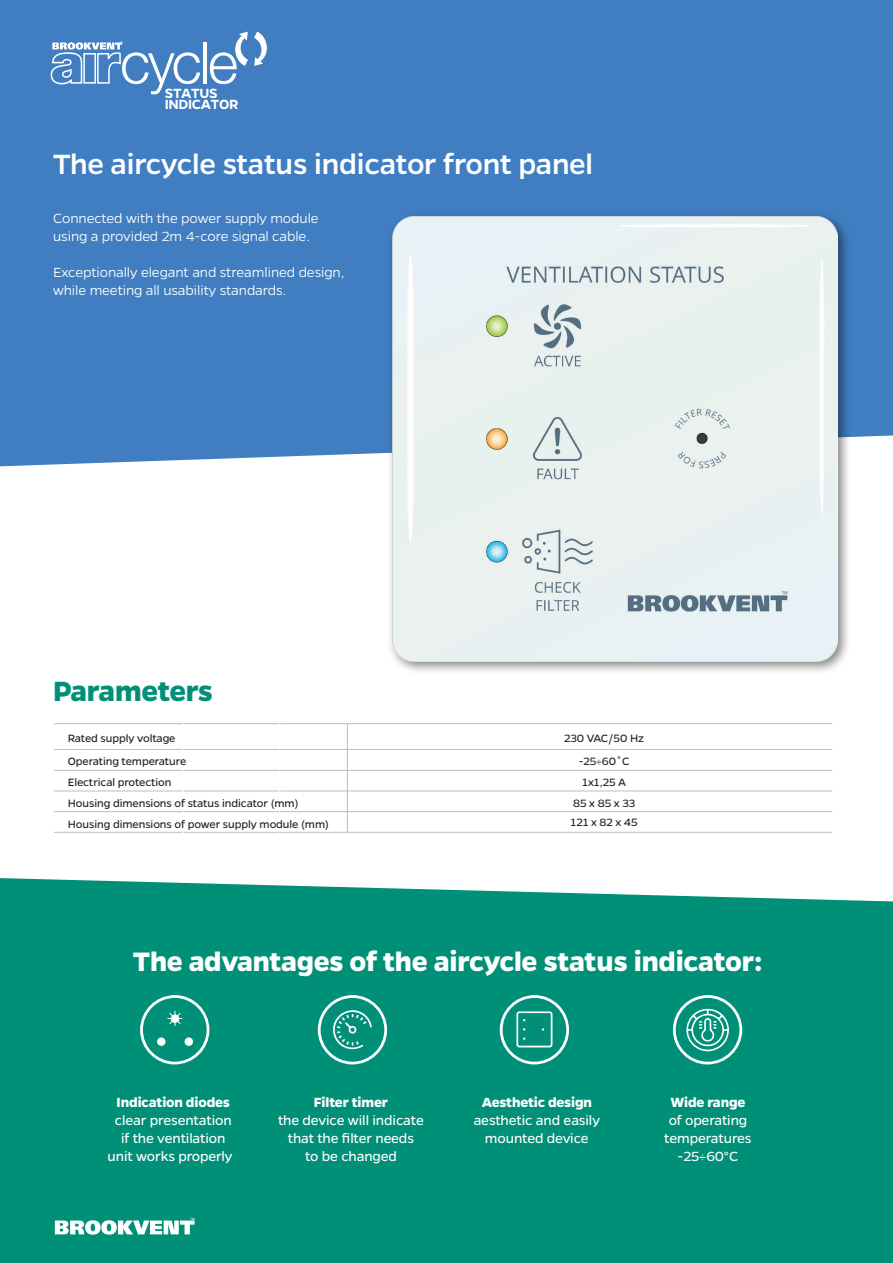
<style>
.page{position:relative;width:893px;height:1263px;background:#fff}
.page>*{position:absolute;margin:0;border:0;box-sizing:border-box;transform-origin:0 0}
.t1{font:500 31.5px "Gentona";letter-spacing:-.01em;color:#fff}
.t2{font:700 31.5px "Gentona";letter-spacing:-.01em;color:#009077}
.t3{font:700 30.15px "Gentona";letter-spacing:-.01em;color:#fff}
.t4{font:600 15.15px/10.9px "Gentona";letter-spacing:-.02em;color:#fff}
.t5{font:15px/18px "Gentona";letter-spacing:-.01em;color:#fff;text-align:center}
.t6{font:300 15px/18px "Gentona";letter-spacing:-.01em;color:#fff}
.t7{font:700 15px "Gentona";letter-spacing:-.01em;color:#fff}
.t8{font:12px/21px "Gentona";letter-spacing:-.01em;color:#231f20}
</style>
<div class="page">
<div style="left:0;top:878px;width:893px;height:385px;background:#009077"></div>
<hr style="left:54px;top:723px;width:128px;height:1px;background:#bbbdbd">
<hr style="left:347px;top:724px;width:1px;height:108px;background:#bbbdbd">
<hr style="left:54px;top:749px;width:128px;height:1px;background:#bbbdbd">
<hr style="left:54px;top:770px;width:128px;height:1px;background:#bbbdbd">
<hr style="left:54px;top:790px;width:128px;height:1px;background:#bbbdbd">
<hr style="left:54px;top:811px;width:128px;height:1px;background:#bbbdbd">
<hr style="left:54px;top:832px;width:128px;height:1px;background:#bbbdbd">
<hr style="left:184px;top:723px;width:95px;height:1px;background:#bbbdbd">
<hr style="left:184px;top:749px;width:95px;height:1px;background:#bbbdbd">
<hr style="left:184px;top:770px;width:95px;height:1px;background:#bbbdbd">
<hr style="left:184px;top:790px;width:95px;height:1px;background:#bbbdbd">
<hr style="left:184px;top:811px;width:95px;height:1px;background:#bbbdbd">
<hr style="left:184px;top:832px;width:95px;height:1px;background:#bbbdbd">
<hr style="left:280px;top:723px;width:552px;height:1px;background:#bbbdbd">
<hr style="left:280px;top:749px;width:552px;height:1px;background:#bbbdbd">
<hr style="left:280px;top:770px;width:552px;height:1px;background:#bbbdbd">
<hr style="left:280px;top:790px;width:552px;height:1px;background:#bbbdbd">
<hr style="left:280px;top:811px;width:552px;height:1px;background:#bbbdbd">
<hr style="left:280px;top:832px;width:552px;height:1px;background:#bbbdbd">
<div style="left:0;top:0;width:893px;height:467px;background:#407ec1"></div>
<img style="left:383px;top:207px;width:472px;height:465px">
<img style="left:392px;top:216px;width:445px;height:445px">
<svg style="left:140px;top:995px;width:69px;height:69px"></svg>
<svg style="left:500px;top:995px;width:69px;height:69px"></svg>
<svg style="left:318px;top:995px;width:69px;height:69px"></svg>
<svg style="left:673px;top:995px;width:69px;height:69px"></svg>
<svg style="left:55px;top:1218px;width:140px;height:16px"></svg>
<hr style="left:203px;top:42px;width:4px;height:41px;background:#fff">
<svg style="left:210px;top:32px;width:57px;height:52px"></svg>
<svg style="left:50px;top:41px;width:150px;height:53px"></svg>
<p class="t4" style="left:165px;top:87px;width:75px">STATUS<br>INDICATOR</p>
<h1 class="t1" style="left:53px;top:146px;width:542px">The aircycle status indicator front panel</h1>
<p class="t6" style="left:53px;top:209px;width:267px">Connected with the power supply module using a provided 2m 4-core signal cable.</p>
<p class="t6" style="left:53px;top:263px;width:293px">Exceptionally elegant and streamlined design, while meeting all usability standards.</p>
<h1 class="t2" style="left:53px;top:673px;width:161px">Parameters</h1>
<p class="t8" style="left:68px;top:727px;width:109px">Rated supply voltage</p>
<p class="t8" style="left:564px;top:727px;width:82px">230 VAC/50 Hz</p>
<p class="t8" style="left:68px;top:750px;width:263px">Operating temperature<br>Electrical protection<br>Housing dimensions of status indicator (mm)<br>Housing dimensions of power supply module (mm)</p>
<p class="t8" style="left:573px;top:750px;width:64px;text-align:center">-25÷60˚C<br>1x1,25 A<br>85 x 85 x 33</p>
<p class="t8" style="left:571px;top:812px;width:69px">121 x 82 x 45</p>
<h2 class="t3" style="left:133px;top:944px;width:631px">The advantages of the aircycle status indicator:</h2>
<p class="t7" style="left:117px;top:1093px;width:115px">Indication diodes</p>
<p class="t5" style="left:107px;top:1111px;width:127px">clear presentation if the ventilation unit works properly</p>
<p class="t7" style="left:314px;top:1093px;width:76px">Filter timer</p>
<p class="t5" style="left:278px;top:1111px;width:147px">the device will indicate that the filter needs<br>to be changed</p>
<p class="t7" style="left:482px;top:1093px;width:112px">Aesthetic design</p>
<p class="t5" style="left:474px;top:1111px;width:128px">aesthetic and easily mounted device</p>
<p class="t7" style="left:670px;top:1093px;width:77px">Wide range</p>
<p class="t5" style="left:664px;top:1111px;width:89px">of operating temperatures -25÷60°C</p>
</div>
